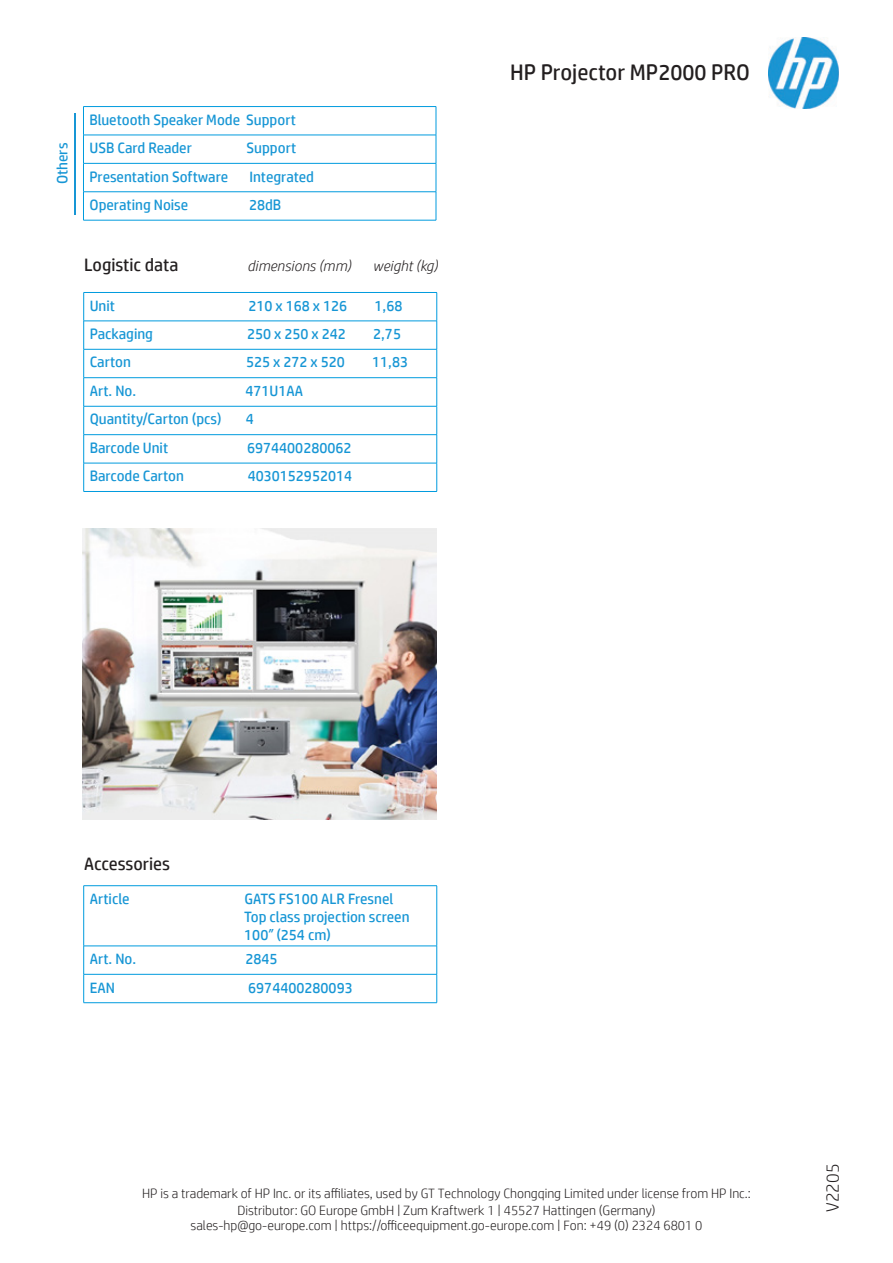
<style>
.page{position:relative;width:893px;height:1263px;background:#fff}
.page>*{position:absolute;margin:0;border:0;box-sizing:border-box;transform-origin:0 0}
.t1{font:22.5px "HP Simplified";color:#231f20}
.t2{font:18px "HP Simplified";color:#231f20}
.t3{font:300 18px "HP Simplified";color:#231f20}
.t4{font:15px/18px "HP Simplified";color:#1796d5}
.t5{font:italic 300 15px "HP Simplified";color:#231f20}
.t6{font:300 13.5px/15.6px "HP Simplified";color:#231f20;text-align:center}
</style>
<div class="page">
<img style="left:768px;top:38px;width:71px;height:71px">
<hr style="left:84px;top:292px;width:353px;height:1px;background:#009bde">
<hr style="left:84px;top:321px;width:353px;height:1px;background:#009bde">
<hr style="left:84px;top:349px;width:353px;height:1px;background:#009bde">
<hr style="left:84px;top:377px;width:353px;height:1px;background:#009bde">
<hr style="left:84px;top:406px;width:353px;height:1px;background:#009bde">
<hr style="left:84px;top:434px;width:353px;height:1px;background:#009bde">
<hr style="left:84px;top:463px;width:353px;height:1px;background:#009bde">
<svg style="left:83px;top:293px;width:1px;height:198px"></svg>
<svg style="left:436px;top:293px;width:1px;height:198px"></svg>
<hr style="left:84px;top:491px;width:353px;height:1px;background:#009bde">
<img style="left:83px;top:528px;width:353px;height:292px">
<hr style="left:84px;top:885px;width:353px;height:1px;background:#009bde">
<hr style="left:83px;top:886px;width:1px;height:60px;background:#009bde">
<hr style="left:436px;top:886px;width:1px;height:60px;background:#009bde">
<hr style="left:84px;top:946px;width:353px;height:1px;background:#009bde">
<hr style="left:84px;top:974px;width:353px;height:1px;background:#009bde">
<svg style="left:83px;top:946px;width:1px;height:56px"></svg>
<svg style="left:436px;top:946px;width:1px;height:56px"></svg>
<hr style="left:84px;top:1002px;width:353px;height:1px;background:#009bde">
<hr style="left:83px;top:106px;width:353px;height:1px;background:#009bde">
<hr style="left:83px;top:135px;width:353px;height:1px;background:#009bde">
<hr style="left:83px;top:163px;width:353px;height:1px;background:#009bde">
<hr style="left:83px;top:191px;width:353px;height:1px;background:#009bde">
<svg style="left:83px;top:107px;width:1px;height:113px"></svg>
<svg style="left:436px;top:107px;width:1px;height:113px"></svg>
<hr style="left:83px;top:220px;width:353px;height:1px;background:#009bde">
<hr style="left:74px;top:113px;width:1px;height:101px;background:#1796d5">
<p class="t4" style="left:53px;top:184px;width:43px;rotate:-90deg">Others</p>
<p class="t4" style="left:89px;top:105px;width:208px;line-height:28.3px">Bluetooth Speaker Mode Support<br>USB Card Reader</p>
<p class="t4" style="left:247px;top:139px;width:51px">Support</p>
<p class="t4" style="left:89px;top:167px;width:140px">Presentation Software</p>
<p class="t4" style="left:249px;top:167px;width:66px">Integrated</p>
<p class="t4" style="left:89px;top:196px;width:100px">Operating Noise</p>
<p class="t4" style="left:249px;top:196px;width:34px">28dB</p>
<p class="t2" style="left:84px;top:253px;width:96px">Logistic data</p>
<p class="t5" style="left:248px;top:258px;width:105px">dimensions (mm)</p>
<p class="t5" style="left:373px;top:258px;width:66px">weight (kg)</p>
<p class="t4" style="left:90px;top:296px;width:27px">Unit</p>
<p class="t4" style="left:248px;top:296px;width:100px">210 x 168 x 126</p>
<p class="t4" style="left:375px;top:296px;width:29px">1,68</p>
<p class="t4" style="left:90px;top:325px;width:65px">Packaging</p>
<p class="t4" style="left:247px;top:325px;width:100px">250 x 250 x 242</p>
<p class="t4" style="left:373px;top:325px;width:29px">2,75</p>
<p class="t4" style="left:90px;top:353px;width:43px">Carton</p>
<p class="t4" style="left:246px;top:353px;width:100px">525 x 272 x 520</p>
<p class="t4" style="left:372px;top:353px;width:37px">11,83</p>
<p class="t4" style="left:90px;top:381px;width:48px">Art. No.</p>
<p class="t4" style="left:245px;top:381px;width:59px">471U1AA</p>
<p class="t4" style="left:90px;top:410px;width:133px">Quantity/Carton (pcs)</p>
<p class="t4" style="left:246px;top:410px;width:10px">4</p>
<p class="t4" style="left:90px;top:438px;width:80px">Barcode Unit</p>
<p class="t4" style="left:247px;top:438px;width:106px">6974400280062</p>
<p class="t4" style="left:90px;top:467px;width:96px">Barcode Carton</p>
<p class="t4" style="left:248px;top:467px;width:106px">4030152952014</p>
<h1 class="t1" style="left:510px;top:57px;width:241px">HP Projector MP2000 PRO</h1>
<p class="t2" style="left:84px;top:852px;width:87px">Accessories</p>
<p class="t4" style="left:90px;top:889px;width:41px">Article</p>
<p class="t4" style="left:244px;top:889px;width:167px">GATS FS100 ALR Fresnel<br>Top class projection screen<br>100″ (254 cm)</p>
<p class="t4" style="left:90px;top:950px;width:48px">Art. No.</p>
<p class="t4" style="left:245px;top:950px;width:34px">2845</p>
<p class="t4" style="left:90px;top:978px;width:27px">EAN</p>
<p class="t4" style="left:248px;top:978px;width:106px">6974400280093</p>
<p class="t6" style="left:142px;top:1186px;width:610px">HP is a trademark of HP Inc. or its affiliates, used by GT Technology Chongqing Limited under license from HP Inc.:<br>Distributor: GO Europe GmbH | Zum Kraftwerk 1 | 45527 Hattingen (Germany)<br>sales-hp@go-europe.com | https://officeequipment.go-europe.com | Fon: +49 (0) 2324 6801 0</p>
<p class="t3" style="left:822px;top:1212px;width:50px;rotate:-90deg">V2205</p>
</div>
